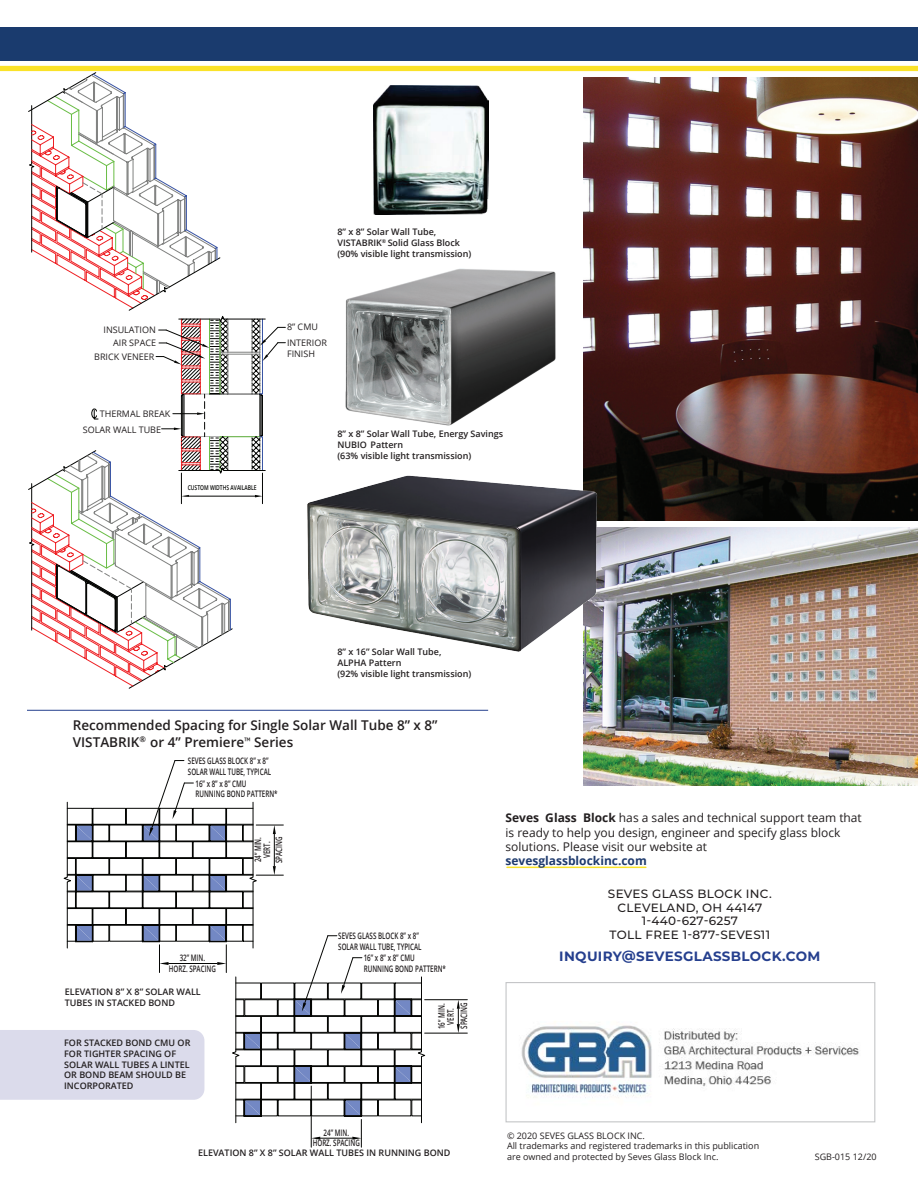
<style>
.page{position:relative;width:918px;height:1188px;background:#fff}
.page>*{position:absolute;margin:0;border:0;box-sizing:border-box;transform-origin:0 0}
.t1{font:600 13.5px "Open Sans";color:#231f20}
.t2{font:700 13.5px "Montserrat";letter-spacing:.025em;color:#253f8e}
.t3{font:12px/14.4px "Open Sans";color:#231f20}
.t4{font:500 12px "Montserrat";letter-spacing:.025em;color:#231f20}
.t5{font:700 12px "Open Sans";color:#1f3b6e}
.t6{font:600 9px/10.8px "Open Sans";color:#231f20}
.t7{font:600 9px/9px "Open Sans";color:#231f20;text-align:center;scale:.69 1}
.t8{font:9px/10.5px "Open Sans";color:#231f20}
.t9{font:600 6.6px "Open Sans";color:#040503;scale:.75 1}
.s1{font-family:"Akrobat"}
.s2{font-weight:700}
</style>
<div class="page">
<hr style="left:507px;top:867px;width:139px;height:1px;background:#fae229">
<div style="left:0;top:27px;width:918px;height:34px;background:#1a3b6e"></div>
<div style="left:0;top:66px;width:918px;height:5px;background:#fae229"></div>
<img style="left:345px;top:268px;width:211px;height:158px">
<img style="left:373px;top:85px;width:116px;height:129px">
<hr style="left:27px;top:710px;width:461px;height:1px;background:#253f8e">
<img style="left:583px;top:78px;width:335px;height:443px">
<img style="left:583px;top:528px;width:335px;height:258px">
<div style="left:506px;top:982px;width:369px;height:140px;border:1px solid #c5c6c8"></div>
<img style="left:307px;top:458px;width:327px;height:224px">
<svg style="left:436px;top:128px;width:3px;height:4px"></svg>
<svg style="left:28px;top:73px;width:192px;height:237px"></svg>
<svg style="left:28px;top:316px;width:257px;height:372px"></svg>
<hr style="left:425px;top:999px;width:42px;height:1px;background:#040503">
<hr style="left:425px;top:1033px;width:42px;height:1px;background:#040503">
<svg style="left:457px;top:1000px;width:3px;height:33px"></svg>
<svg style="left:0;top:760px;width:426px;height:387px"></svg>
<img style="left:521px;top:1025px;width:338px;height:73px">
<p class="t8" style="left:103px;top:325px;width:54px">INSULATION</p>
<p class="t8" style="left:113px;top:337px;width:44px">AIR SPACE</p>
<p class="t8" style="left:94px;top:352px;width:62px">BRICK VENEER</p>
<p class="t8" style="left:100px;top:408px;width:72px">THERMAL BREAK</p>
<p class="t8" style="left:83px;top:424px;width:80px">SOLAR WALL TUBE</p>
<p class="t9" style="left:188px;top:484px;width:93px">CUSTOM WIDTHS AVAILABLE</p>
<p class="t6" style="left:337px;top:226px;width:100px">8” x 8” Solar Wall Tube,</p>
<p class="t6" style="left:337px;top:237px;width:124px">VISTABRIK<sup>®</sup> Solid Glass Block</p>
<p class="t6" style="left:337px;top:248px;width:135px">(90% visible light transmission)</p>
<p class="t8" style="left:287px;top:321px;width:32px">8” CMU</p>
<p class="t8" style="left:287px;top:337px;width:41px">INTERIOR<br>FINISH</p>
<p class="t6" style="left:337px;top:428px;width:167px">8” x 8” Solar Wall Tube, Energy Savings</p>
<p class="t6" style="left:337px;top:439px;width:67px">NUBIO Pattern</p>
<p class="t6" style="left:337px;top:450px;width:135px">(63% visible light transmission)</p>
<p class="t6" style="left:337px;top:646px;width:106px">8” x 16” Solar Wall Tube,<br>ALPHA Pattern</p>
<p class="t6" style="left:337px;top:668px;width:135px">(92% visible light transmission)</p>
<p class="t1" style="left:73px;top:716px;width:366px">Recommended Spacing for Single Solar Wall Tube 8” x 8”</p>
<p class="t1" style="left:73px;top:732px;width:222px">VISTABRIK<sup>®</sup> or 4” Premiere<span class="s1">™</span> Series</p>
<p class="t7" style="left:188px;top:756px;width:118px">SEVES GLASS BLOCK 8” x 8”</p>
<p class="t7" style="left:188px;top:767px;width:122px">SOLAR WALL TUBE, TYPICAL</p>
<p class="t7" style="left:195px;top:779px;width:75px">16” x 8” x 8” CMU</p>
<p class="t7" style="left:195px;top:789px;width:121px">RUNNING BOND PATTERN*</p>
<p class="t7" style="left:253px;top:862px;width:38px;rotate:-90deg">24” MIN.<br>VERT.</p>
<p class="t7" style="left:274px;top:863px;width:40px;rotate:-90deg">SPACING</p>
<p class="t7" style="left:169px;top:953px;width:70px;line-height:10.5px">32” MIN.<br>HORZ. SPACING</p>
<p class="t6" style="left:65px;top:986px;width:137px">ELEVATION 8” X 8” SOLAR WALL<br>TUBES IN STACKED BOND</p>
<p class="t6" style="left:64px;top:1037px;width:128px">FOR STACKED BOND CMU OR<br>FOR TIGHTER SPACING OF<br>SOLAR WALL TUBES A LINTEL<br>OR BOND BEAM SHOULD BE<br>INCORPORATED</p>
<p class="t7" style="left:338px;top:931px;width:118px">SEVES GLASS BLOCK 8” x 8”</p>
<p class="t7" style="left:338px;top:942px;width:122px">SOLAR WALL TUBE, TYPICAL</p>
<p class="t7" style="left:364px;top:953px;width:75px">16” x 8” x 8” CMU</p>
<p class="t7" style="left:364px;top:964px;width:121px">RUNNING BOND PATTERN*</p>
<p class="t7" style="left:437px;top:1029px;width:38px;rotate:-90deg">16” MIN.<br>VERT.</p>
<p class="t7" style="left:459px;top:1029px;width:40px;rotate:-90deg">SPACING</p>
<p class="t7" style="left:313px;top:1127px;width:70px;line-height:10.5px">24” MIN.<br>HORZ. SPACING</p>
<p class="t6" style="left:198px;top:1147px;width:254px">ELEVATION 8” X 8” SOLAR WALL TUBES IN RUNNING BOND</p>
<p class="t3" style="left:506px;top:810px;width:358px"><span class="s2">Seves Glass Block</span> has a sales and technical support team that is ready to help you design, engineer and specify glass block solutions. Please visit our website at</p>
<p class="t5" style="left:506px;top:852px;width:143px">sevesglassblockinc.com</p>
<p class="t4" style="left:608px;top:886px;width:165px">SEVES GLASS BLOCK INC.</p>
<p class="t4" style="left:617px;top:899px;width:146px">CLEVELAND, OH 44147</p>
<p class="t4" style="left:642px;top:913px;width:98px">1-440-627-6257</p>
<p class="t4" style="left:610px;top:926px;width:162px">TOLL FREE 1-877-SEVES11</p>
<p class="t2" style="left:559px;top:947px;width:263px">INQUIRY@SEVESGLASSBLOCK.COM</p>
<p class="t8" style="left:507px;top:1130px;width:139px">© 2020 SEVES GLASS BLOCK INC.</p>
<p class="t8" style="left:507px;top:1140px;width:254px">All trademarks and registered trademarks in this publication are owned and protected by Seves Glass Block Inc.</p>
<p class="t8" style="left:815px;top:1151px;width:63px">SGB-015 12/20</p>
</div>
